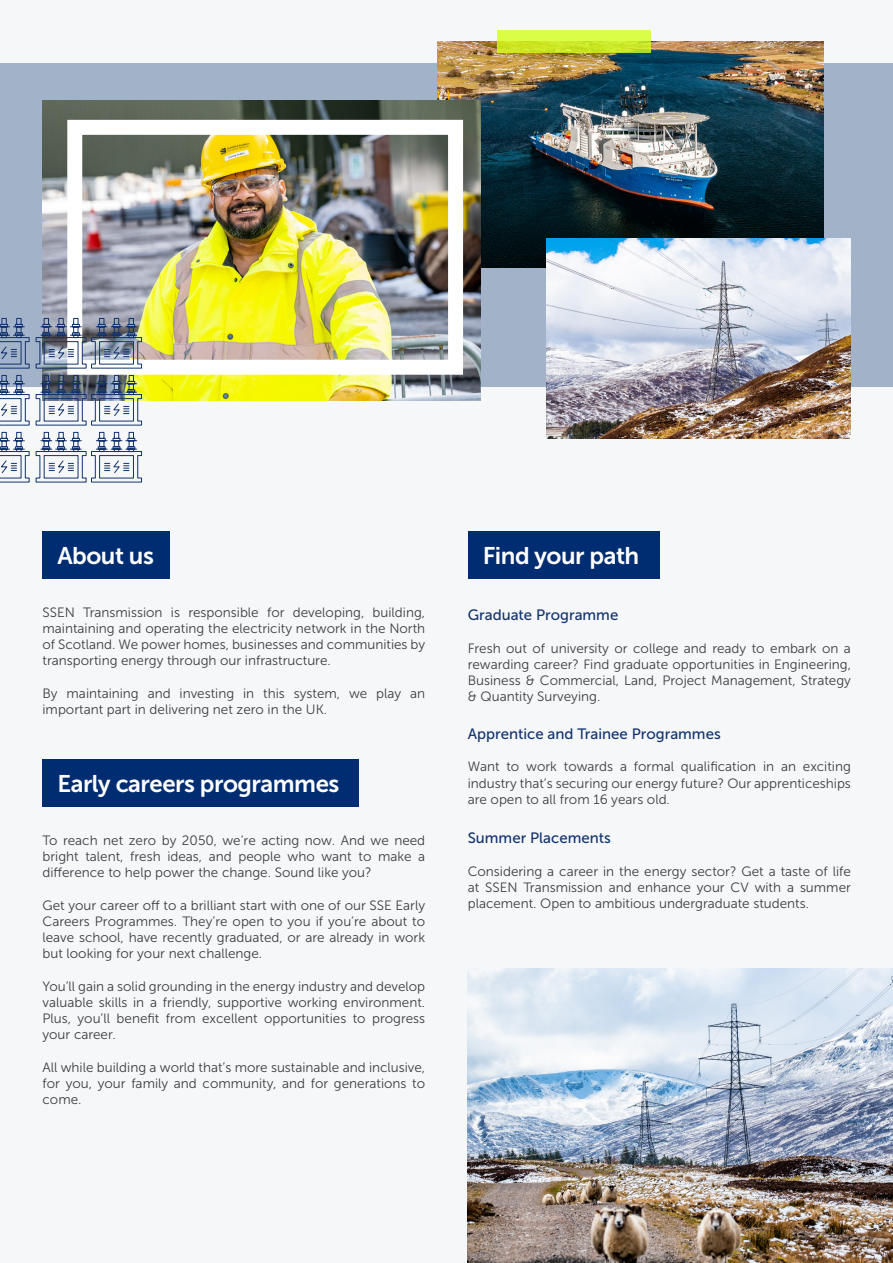
<style>
.page{position:relative;width:893px;height:1263px;background:#f6f7f9}
.page>*{position:absolute;margin:0;border:0;box-sizing:border-box;transform-origin:0 0}
.Page_Title{font:24px "Museo Sans 700";letter-spacing:-.02em;color:#fff}
.Body_Text{font:15px "Museo Sans 500";color:#12336e}
.Body_Text-2{font:13.5px/16.2px "Museo Sans 300";color:#3e3e3f;text-align:justify}
</style>
<div class="page">
<div style="left:0;top:64px;width:893px;height:323px;background:#a2b2c8"></div>
<img style="left:438px;top:41px;width:386px;height:227px">
<svg style="left:497px;top:30px;width:153px;height:23px;background:#d1f035"></svg>
<img style="left:43px;top:100px;width:437px;height:300px">
<img style="left:547px;top:238px;width:304px;height:201px">
<div style="left:67px;top:120px;width:396px;height:255px;border:15px solid #fff"></div>
<svg style="left:0;top:318px;width:30px;height:50px"></svg>
<svg style="left:36px;top:318px;width:106px;height:50px"></svg>
<svg style="left:0;top:375px;width:30px;height:50px"></svg>
<svg style="left:36px;top:375px;width:106px;height:50px"></svg>
<svg style="left:0;top:432px;width:30px;height:50px"></svg>
<svg style="left:36px;top:432px;width:106px;height:50px"></svg>
<div style="left:43px;top:531px;width:127px;height:48px;background:#002d72"></div>
<div style="left:43px;top:759px;width:316px;height:48px;background:#002d72"></div>
<div style="left:468px;top:531px;width:191px;height:48px;background:#002d72"></div>
<img style="left:468px;top:968px;width:425px;height:295px">
<p class="Page_Title" style="left:57px;top:542px;width:98px">About us</p>
<p class="Body_Text-2" style="left:43px;top:604px;width:384px">SSEN Transmission is responsible for developing, building, maintaining and operating the electricity network in the North of Scotland. We power homes, businesses and communities by transporting energy through our infrastructure.</p>
<p class="Body_Text-2" style="left:43px;top:685px;width:384px">By maintaining and investing in this system, we play an important part in delivering net zero in the UK.</p>
<p class="Page_Title" style="left:57px;top:770px;width:283px">Early careers programmes</p>
<p class="Body_Text-2" style="left:43px;top:832px;width:384px">To reach net zero by 2050, we’re acting now. And we need bright talent, fresh ideas, and people who want to make a difference to help power the change. Sound like you?</p>
<p class="Body_Text-2" style="left:43px;top:897px;width:384px">Get your career off to a brilliant start with one of our SSE Early Careers Programmes. They’re open to you if you’re about to leave school, have recently graduated, or are already in work but looking for your next challenge.</p>
<p class="Body_Text-2" style="left:43px;top:978px;width:384px">You’ll gain a solid grounding in the energy industry and develop valuable skills in a friendly, supportive working environment.<br>Plus, you’ll benefit from excellent opportunities to progress your career.</p>
<p class="Body_Text-2" style="left:43px;top:1059px;width:384px">All while building a world that’s more sustainable and inclusive, for you, your family and community, and for generations to come.</p>
<p class="Page_Title" style="left:483px;top:542px;width:158px">Find your path</p>
<p class="Body_Text" style="left:468px;top:607px;width:152px">Graduate Programme</p>
<p class="Body_Text-2" style="left:468px;top:640px;width:385px">Fresh out of university or college and ready to embark on a rewarding career? Find graduate opportunities in Engineering, Business &amp; Commercial, Land, Project Management, Strategy &amp; Quantity Surveying.</p>
<p class="Body_Text" style="left:468px;top:726px;width:254px">Apprentice and Trainee Programmes</p>
<p class="Body_Text-2" style="left:468px;top:759px;width:385px">Want to work towards a formal qualification in an exciting industry that’s securing our energy future? Our apprenticeships are open to all from 16 years old.</p>
<p class="Body_Text" style="left:468px;top:830px;width:145px">Summer Placements</p>
<p class="Body_Text-2" style="left:468px;top:863px;width:385px">Considering a career in the energy sector? Get a taste of life at SSEN Transmission and enhance your CV with a summer placement. Open to ambitious undergraduate students.</p>
</div>
